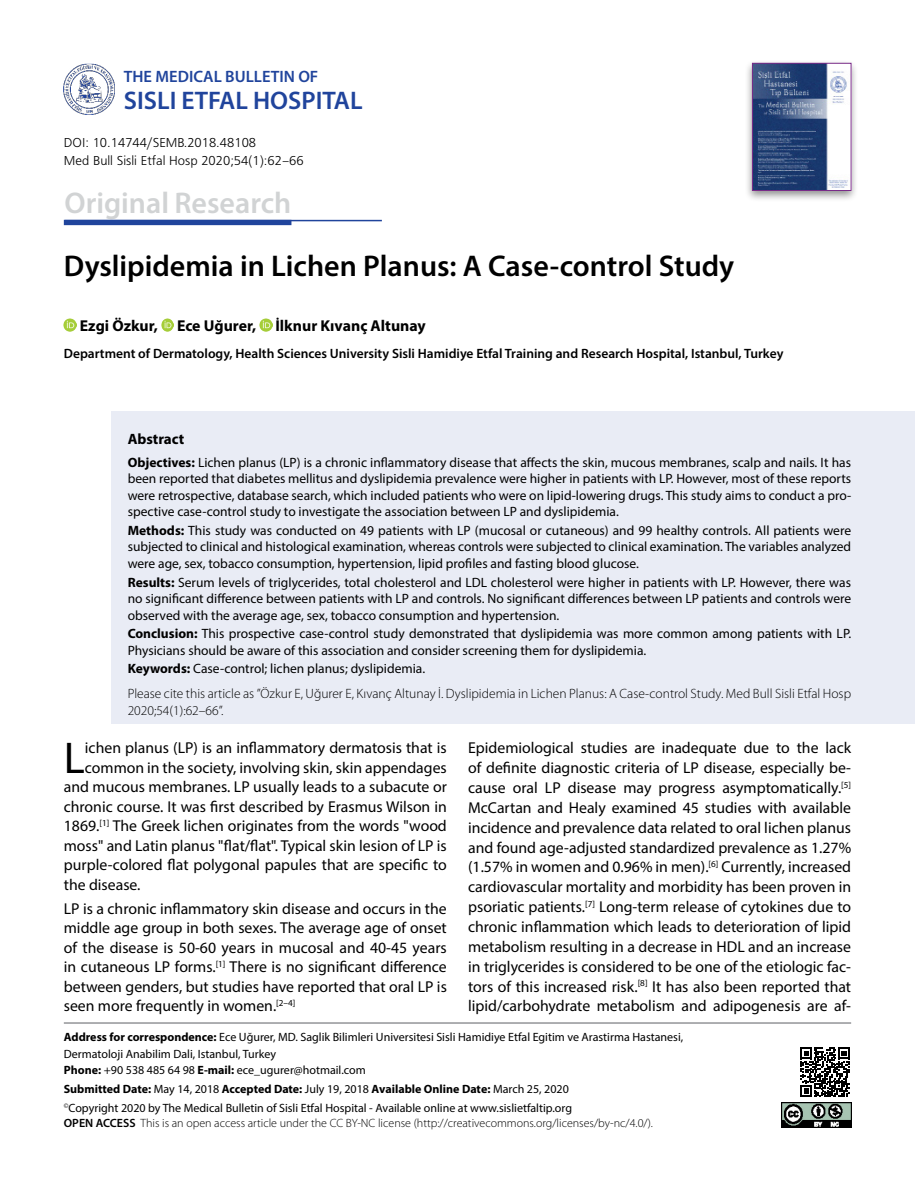
<style>
.page{position:relative;width:915px;height:1191px;background:#fff}
.page>*{position:absolute;margin:0;border:0;box-sizing:border-box;transform-origin:0 0}
.t1{font:44.7px "Myriad Pro";color:#000}
.t2{font:600 30px "Myriad Pro";color:#000}
.t3{font:600 30px "Myriad Pro";color:#d1d3d4}
.t4{font:600 25.5px "Myriad Pro";color:#20449c}
.t5{font:600 16.5px "Myriad Pro";color:#20449c}
.t6{font:15.75px/19.8px "Myriad Pro";color:#000;text-align:justify}
.t7{font:700 15.75px "Myriad Pro";color:#000}
.t8{font:700 15px "Myriad Pro";color:#000}
.t9{font:13.5px/16.5px "Myriad Pro";color:#000;text-align:justify}
.t10{font:300 13.5px/25px "Myriad Pro";color:#000}
.t11{font:600 13.5px "Myriad Pro";color:#000}
.t12{font:13.5px/18px "Frugal Normal Tr";color:#000}
.t13{font:12px/16.5px "Myriad Pro";color:#000}
.t14{font:300 12px "Myriad Pro";color:#000}
.s1{font-weight:700}
.s2{font-weight:400}
.s3{font-weight:600}
</style>
<div class="page">
<div style="left:112px;top:412px;width:802px;height:312px;background:#e9ecf5"></div>
<svg style="left:64px;top:319px;width:13px;height:12px"></svg>
<svg style="left:161px;top:319px;width:13px;height:12px"></svg>
<svg style="left:259px;top:319px;width:13px;height:12px"></svg>
<hr style="left:64px;top:1022px;width:786px;height:1px;background:#939598">
<img style="left:64px;top:64px;width:51px;height:51px">
<div style="left:744px;top:59px;width:114px;height:143px;background:#000;opacity:.43"></div>
<img style="left:754px;top:65px;width:94px;height:124px">
<div style="left:752px;top:63px;width:98px;height:128px;border:1px solid #792b88"></div>
<svg style="left:800px;top:1047px;width:49px;height:50px"></svg>
<img style="left:781px;top:1102px;width:69px;height:25px">
<hr style="left:65px;top:220px;width:317px;height:1px;background:#20449c">
<div style="left:64px;top:220px;width:227px;height:5px;background:#20449c"></div>
<p class="t5" style="left:124px;top:66px;width:196px">THE MEDICAL BULLETIN OF</p>
<h3 class="t4" style="left:124px;top:84px;width:240px">SISLI ETFAL HOSPITAL</h3>
<p class="t12" style="left:64px;top:133px;width:241px">DOI: 10.14744/SEMB.2018.48108<br>Med Bull Sisli Etfal Hosp 2020;54(1):62–66</p>
<h2 class="t3" style="left:65px;top:184px;width:228px">Original Research</h2>
<h2 class="t2" style="left:64px;top:247px;width:671px">Dyslipidemia in Lichen Planus: A Case-control Study</h2>
<p class="t7" style="left:80px;top:316px;width:347px">Ezgi Özkur, Ece Uğurer, İlknur Kıvanç Altunay</p>
<p class="t11" style="left:64px;top:345px;width:720px">Department of Dermatology, Health Sciences University Sisli Hamidiye Etfal Training and Research Hospital, Istanbul, Turkey</p>
<p class="t8" style="left:128px;top:429px;width:58px">Abstract</p>
<p class="t9" style="left:128px;top:454px;width:724px"><span class="s1">Objectives:</span> Lichen planus (LP) is a chronic inflammatory disease that affects the skin, mucous membranes, scalp and nails. It has been reported that diabetes mellitus and dyslipidemia prevalence were higher in patients with LP. However, most of these reports were retrospective, database search, which included patients who were on lipid-lowering drugs. This study aims to conduct a pro&shy;spective case-control study to investigate the association between LP and dyslipidemia.</p>
<p class="t9" style="left:128px;top:522px;width:724px"><span class="s1">Methods:</span> This study was conducted on 49 patients with LP (mucosal or cutaneous) and 99 healthy controls. All patients were subjected to clinical and histological examination, whereas controls were subjected to clinical examination. The variables analyzed were age, sex, tobacco consumption, hypertension, lipid profiles and fasting blood glucose.</p>
<p class="t9" style="left:128px;top:573px;width:724px"><span class="s1">Results:</span> Serum levels of triglycerides, total cholesterol and LDL cholesterol were higher in patients with LP. However, there was no significant difference between patients with LP and controls. No significant differences between LP patients and controls were observed with the average age, sex, tobacco consumption and hypertension.</p>
<p class="t9" style="left:128px;top:625px;width:724px"><span class="s1">Conclusion:</span> This prospective case-control study demonstrated that dyslipidemia was more common among patients with LP.<br>Physicians should be aware of this association and consider screening them for dyslipidemia.</p>
<p class="t10" style="left:128px;top:656px;width:724px"><span class="s1">Keywords:</span> <span class="s2">Case-control; lichen planus; dyslipidemia.<br></span>Please cite this article as ”Özkur E, Uğurer E, Kıvanç Altunay İ. Dyslipidemia in Lichen Planus: A Case-control Study. Med Bull Sisli Etfal Hosp</p>
<p class="t10" style="left:128px;top:698px;width:97px">2020;54(1):62–66”.</p>
<h1 class="t1" style="left:64px;top:730px;width:23px">L</h1>
<p class="t6" style="left:85px;top:738px;width:363px">ichen planus (LP) is an inflammatory dermatosis that is</p>
<p class="t6" style="left:85px;top:757px;width:363px">common in the society, involving skin, skin appendages</p>
<p class="t6" style="left:64px;top:777px;width:384px">and mucous membranes. LP usually leads to a subacute or</p>
<p class="t6" style="left:64px;top:796px;width:384px">chronic course. It was first described by Erasmus Wilson in</p>
<p class="t6" style="left:64px;top:816px;width:384px">1869.<sup>[1]</sup> The Greek lichen originates from the words "wood</p>
<p class="t6" style="left:64px;top:835px;width:384px">moss" and Latin planus "flat/flat". Typical skin lesion of LP is</p>
<p class="t6" style="left:64px;top:855px;width:384px">purple-colored flat polygonal papules that are specific to</p>
<p class="t6" style="left:64px;top:874px;width:78px">the disease.</p>
<p class="t6" style="left:64px;top:898px;width:384px">LP is a chronic inflammatory skin disease and occurs in the middle age group in both sexes. The average age of onset of the disease is 50-60 years in mucosal and 40-45 years in cutaneous LP forms.<sup>[1]</sup> There is no significant difference between genders, but studies have reported that oral LP is seen more frequently in women.<sup>[2–4]</sup></p>
<p class="t6" style="left:468px;top:738px;width:384px">Epidemiological studies are inadequate due to the lack of definite diagnostic criteria of LP disease, especially be&shy;cause oral LP disease may progress asymptomatically.<sup>[5] </sup>McCartan and Healy examined 45 studies with available incidence and prevalence data related to oral lichen planus and found age-adjusted standardized prevalence as 1.27% (1.57% in women and 0.96% in men).<sup>[6]</sup> Currently, increased cardiovascular mortality and morbidity has been proven in psoriatic patients.<sup>[7]</sup> Long-term release of cytokines due to chronic inflammation which leads to deterioration of lipid metabolism resulting in a decrease in HDL and an increase in triglycerides is considered to be one of the etiologic fac&shy;tors of this increased risk.<sup>[8]</sup> It has also been reported that lipid/carbohydrate metabolism and adipogenesis are af-</p>
<p class="t13" style="left:64px;top:1028px;width:620px"><span class="s1">Address for correspondence:</span> Ece Uğurer, MD. Saglik Bilimleri Universitesi Sisli Hamidiye Etfal Egitim ve Arastirma Hastanesi,<br>Dermatoloji Anabilim Dali, Istanbul, Turkey<br><span class="s1">Phone:</span> +90 538 485 64 98 <span class="s1">E-mail:</span> ece_ugurer@hotmail.com</p>
<p class="t13" style="left:64px;top:1079px;width:509px;line-height:18.6px"><span class="s1">Submitted Date:</span> May 14, 2018 <span class="s1">Accepted Date:</span> July 19, 2018 <span class="s1">Available Online Date:</span> March 25, 2020 <sup>©</sup>Copyright 2020 by The Medical Bulletin of Sisli Etfal Hospital - Available online at www.sislietfaltip.org</p>
<p class="t14" style="left:64px;top:1116px;width:590px"><span class="s3">OPEN ACCESS</span> This is an open access article under the CC BY-NC license (http://creativecommons.org/licenses/by-nc/4.0/).</p>
</div>
